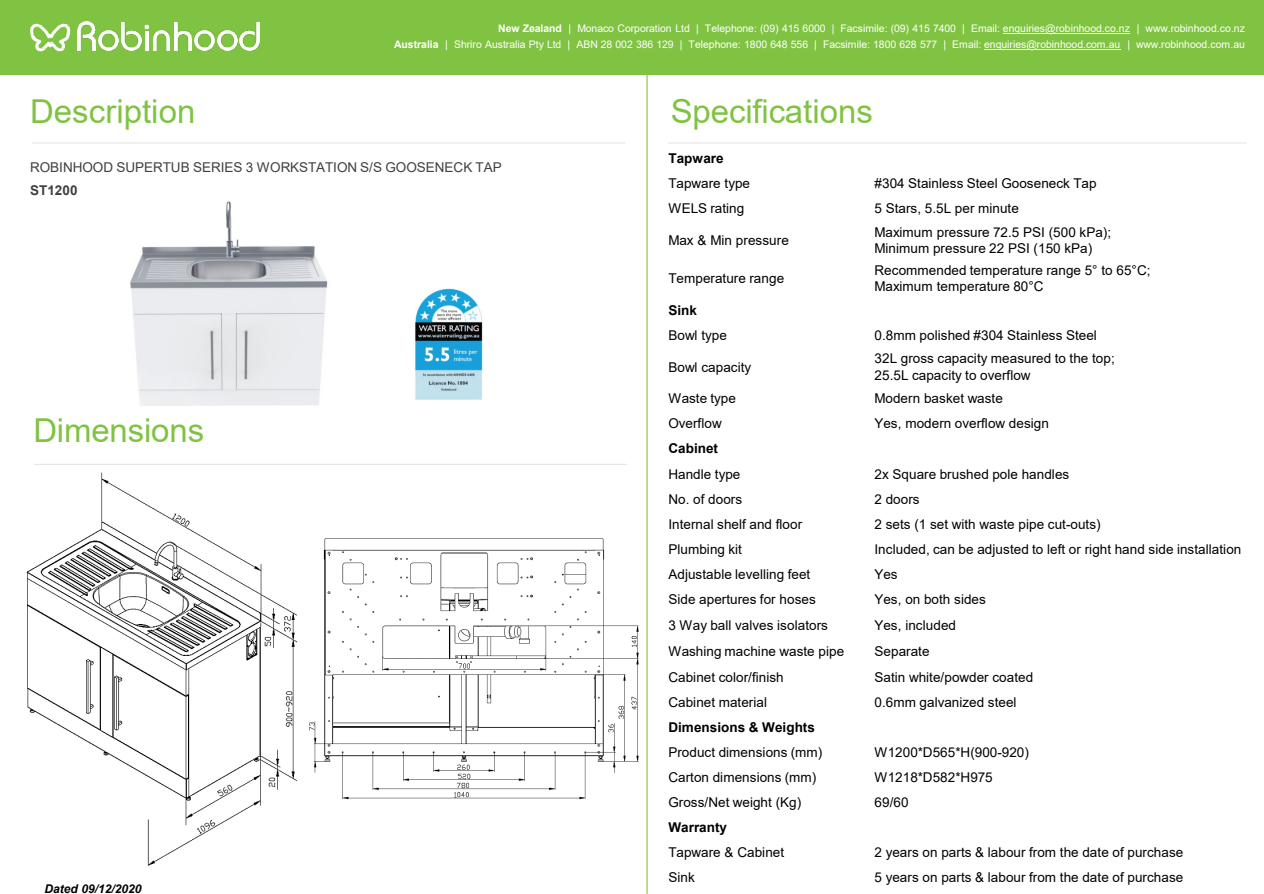
<style>
.page{position:relative;width:1264px;height:894px;background:#fff}
.page>*{position:absolute;margin:0;border:0;box-sizing:border-box;transform-origin:0 0}
.t1{font:33px "Arial";letter-spacing:-.005em;color:#80c342}
.t2{font:13.5px/16.2px "Arial";letter-spacing:.005em;color:#000}
.t3{font:13.5px "Arial";color:#404040}
.t4{font:700 13.5px "Arial";color:#000}
.t5{font:700 13.5px "Arial";letter-spacing:.005em;color:#404040}
.t6{font:italic 700 12px "Arial";letter-spacing:-.005em;color:#000}
.t7{font:10.5px "Arial";letter-spacing:-.005em;color:#fff}
.s1{font-weight:700}
</style>
<div class="page">
<div style="left:0;top:0;width:1263px;height:74px;background:#80c342"></div>
<img style="left:77px;top:22px;width:18px;height:28px">
<img style="left:98px;top:31px;width:20px;height:20px">
<img style="left:122px;top:22px;width:19px;height:29px">
<hr style="left:145px;top:31px;width:3px;height:19px;background:#fff">
<svg style="left:145px;top:25px;width:4px;height:4px"></svg>
<img style="left:153px;top:31px;width:17px;height:19px">
<img style="left:175px;top:22px;width:16px;height:28px">
<img style="left:195px;top:31px;width:20px;height:20px">
<img style="left:217px;top:31px;width:20px;height:20px">
<img style="left:240px;top:23px;width:19px;height:28px">
<svg style="left:30px;top:24px;width:40px;height:27px"></svg>
<hr style="left:646px;top:68px;width:1px;height:825px;background:#80c342">
<hr style="left:1002px;top:33px;width:127px;height:1px;background:#fff">
<hr style="left:983px;top:49px;width:137px;height:1px;background:#fff">
<hr style="left:32px;top:142px;width:593px;height:1px;background:#f0f1f0">
<hr style="left:34px;top:463px;width:593px;height:2px;background:#eff0ef">
<hr style="left:667px;top:142px;width:579px;height:1px;background:#f0f1f0">
<img style="left:414px;top:289px;width:69px;height:111px">
<img style="left:130px;top:201px;width:198px;height:205px">
<img style="left:26px;top:472px;width:272px;height:394px">
<img style="left:309px;top:538px;width:330px;height:262px">
<p class="t1" style="left:30px;top:89px;width:167px">Description</p>
<p class="t7" style="left:498px;top:21px;width:748px"><span class="s1">New Zealand</span> | Monaco Corporation Ltd | Telephone: (09) 415 6000 | Facsimile: (09) 415 7400 | Email: enquiries@robinhood.co.nz | www.robinhood.co.nz</p>
<p class="t7" style="left:394px;top:37px;width:852px"><span class="s1">Australia</span> | Shriro Australia Pty Ltd | ABN 28 002 386 129 | Telephone: 1800 648 556 | Facsimile: 1800 628 577 | Email: enquiries@robinhood.com.au | www.robinhood.com.au</p>
<p class="t1" style="left:670px;top:89px;width:204px">Specifications</p>
<p class="t3" style="left:30px;top:158px;width:473px">ROBINHOOD SUPERTUB SERIES 3 WORKSTATION S/S GOOSENECK TAP</p>
<p class="t5" style="left:30px;top:181px;width:49px">ST1200</p>
<p class="t1" style="left:33px;top:408px;width:172px">Dimensions</p>
<p class="t6" style="left:45px;top:880px;width:98px">Dated 09/12/2020</p>
<p class="t4" style="left:668px;top:149px;width:57px">Tapware</p>
<p class="t2" style="left:668px;top:175px;width:83px">Tapware type</p>
<p class="t2" style="left:874px;top:175px;width:223px">#304 Stainless Steel Gooseneck Tap</p>
<p class="t2" style="left:668px;top:200px;width:77px">WELS rating</p>
<p class="t2" style="left:874px;top:200px;width:146px">5 Stars, 5.5L per minute</p>
<p class="t2" style="left:668px;top:232px;width:122px">Max &amp; Min pressure</p>
<p class="t2" style="left:874px;top:224px;width:238px">Maximum pressure 72.5 PSI (500 kPa);<br>Minimum pressure 22 PSI (150 kPa)</p>
<p class="t2" style="left:668px;top:270px;width:117px">Temperature range</p>
<p class="t2" style="left:874px;top:262px;width:277px">Recommended temperature range 5° to 65°C;<br>Maximum temperature 80°C</p>
<p class="t4" style="left:668px;top:300px;width:30px">Sink</p>
<p class="t2" style="left:668px;top:327px;width:60px">Bowl type</p>
<p class="t2" style="left:874px;top:327px;width:224px">0.8mm polished #304 Stainless Steel</p>
<p class="t2" style="left:668px;top:358px;width:84px">Bowl capacity</p>
<p class="t2" style="left:874px;top:350px;width:242px">32L gross capacity measured to the top;<br>25.5L capacity to overflow</p>
<p class="t2" style="left:668px;top:390px;width:69px">Waste type</p>
<p class="t2" style="left:874px;top:390px;width:130px">Modern basket waste</p>
<p class="t2" style="left:668px;top:415px;width:55px">Overflow</p>
<p class="t2" style="left:874px;top:415px;width:176px">Yes, modern overflow design</p>
<p class="t4" style="left:668px;top:439px;width:51px">Cabinet</p>
<p class="t2" style="left:668px;top:465px;width:73px">Handle type</p>
<p class="t2" style="left:874px;top:465px;width:196px">2x Square brushed pole handles</p>
<p class="t2" style="left:668px;top:490px;width:75px">No. of doors</p>
<p class="t2" style="left:874px;top:490px;width:47px">2 doors</p>
<p class="t2" style="left:668px;top:515px;width:135px">Internal shelf and floor</p>
<p class="t2" style="left:874px;top:515px;width:228px">2 sets (1 set with waste pipe cut-outs)</p>
<p class="t2" style="left:668px;top:541px;width:75px">Plumbing kit</p>
<p class="t2" style="left:874px;top:541px;width:368px">Included, can be adjusted to left or right hand side installation</p>
<p class="t2" style="left:668px;top:566px;width:143px">Adjustable levelling feet</p>
<p class="t2" style="left:874px;top:566px;width:25px">Yes</p>
<p class="t2" style="left:668px;top:591px;width:149px">Side apertures for hoses</p>
<p class="t2" style="left:874px;top:591px;width:113px">Yes, on both sides</p>
<p class="t2" style="left:668px;top:617px;width:161px">3 Way ball valves isolators</p>
<p class="t2" style="left:874px;top:617px;width:83px">Yes, included</p>
<p class="t2" style="left:668px;top:643px;width:177px">Washing machine waste pipe</p>
<p class="t2" style="left:874px;top:643px;width:57px">Separate</p>
<p class="t2" style="left:668px;top:668px;width:117px">Cabinet color/finish</p>
<p class="t2" style="left:874px;top:668px;width:160px">Satin white/powder coated</p>
<p class="t2" style="left:668px;top:693px;width:100px">Cabinet material</p>
<p class="t2" style="left:874px;top:693px;width:143px">0.6mm galvanized steel</p>
<p class="t4" style="left:668px;top:717px;width:148px">Dimensions &amp; Weights</p>
<p class="t2" style="left:668px;top:743px;width:155px">Product dimensions (mm)</p>
<p class="t2" style="left:874px;top:743px;width:156px">W1200*D565*H(900-920)</p>
<p class="t2" style="left:668px;top:768px;width:149px">Carton dimensions (mm)</p>
<p class="t2" style="left:874px;top:768px;width:120px">W1218*D582*H975</p>
<p class="t2" style="left:668px;top:794px;width:134px">Gross/Net weight (Kg)</p>
<p class="t2" style="left:874px;top:794px;width:35px">69/60</p>
<p class="t4" style="left:668px;top:817px;width:60px">Warranty</p>
<p class="t2" style="left:668px;top:844px;width:117px">Tapware &amp; Cabinet</p>
<p class="t2" style="left:874px;top:844px;width:310px">2 years on parts &amp; labour from the date of purchase</p>
<p class="t2" style="left:668px;top:868px;width:28px">Sink</p>
<p class="t2" style="left:874px;top:868px;width:310px">5 years on parts &amp; labour from the date of purchase</p>
</div>
